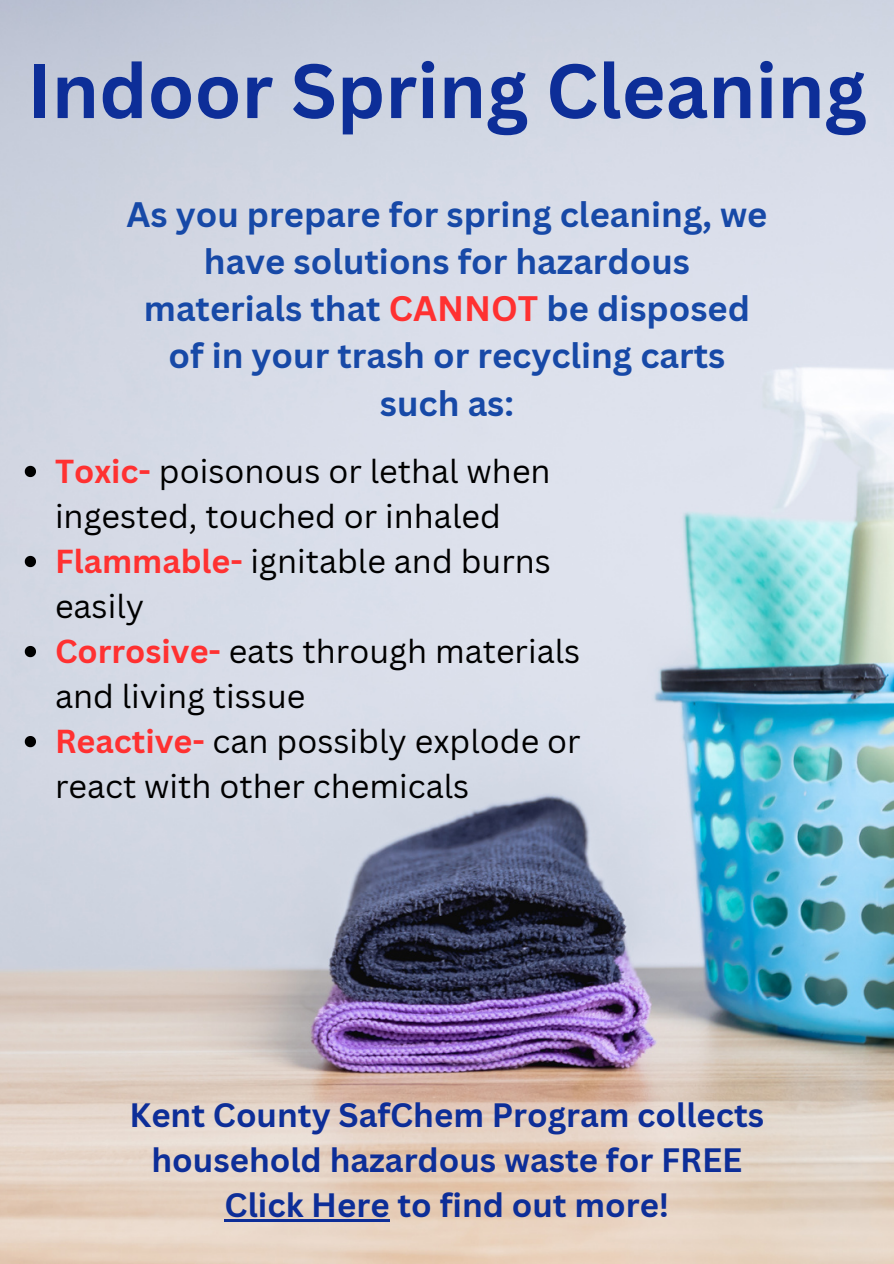
<style>
.page{position:relative;width:894px;height:1264px;background:#fff}
.page>*{position:absolute;margin:0;border:0;box-sizing:border-box;transform-origin:0 0}
.t1{font:700 75px "Canva Sans";color:#0d2e98}
.t2{font:700 34.5px/47.2px "Canva Sans";color:#1749a7;text-align:center}
.t3{font:700 32.85px/45px "Canva Sans";color:#0d2e98;text-align:center}
.t4{font:32.4px/45px "Canva Sans";color:#000}
.s1{color:#ff3131}
.s2{font-weight:700;color:#ff3131}
</style>
<div class="page">
<img style="left:0;top:0;width:893px;height:1263px">
<svg style="left:25px;top:466px;width:11px;height:11px"></svg>
<svg style="left:25px;top:556px;width:11px;height:11px"></svg>
<svg style="left:25px;top:646px;width:11px;height:11px"></svg>
<svg style="left:25px;top:736px;width:11px;height:11px"></svg>
<hr style="left:224px;top:1219px;width:165px;height:2px;background:#0d2e98">
<h1 class="t1" style="left:27px;top:38px;width:840px">Indoor Spring Cleaning</h1>
<p class="t2" style="left:126px;top:189px;width:642px">As you prepare for spring cleaning, we have solutions for hazardous materials that <span class="s1">CANNOT</span> be disposed of in your trash or recycling carts such as:</p>
<p class="t4" style="left:55px;top:447px;width:527px"><span class="s2">Toxic-</span> poisonous or lethal when ingested, touched or inhaled<br><span class="s2">Flammable-</span> ignitable and burns easily<br><span class="s2">Corrosive-</span> eats through materials and living tissue<br><span class="s2">Reactive-</span> can possibly explode or react with other chemicals</p>
<p class="t3" style="left:130px;top:1091px;width:636px">Kent County SafChem Program collects household hazardous waste for FREE<br>Click Here to find out more!</p>
</div>
